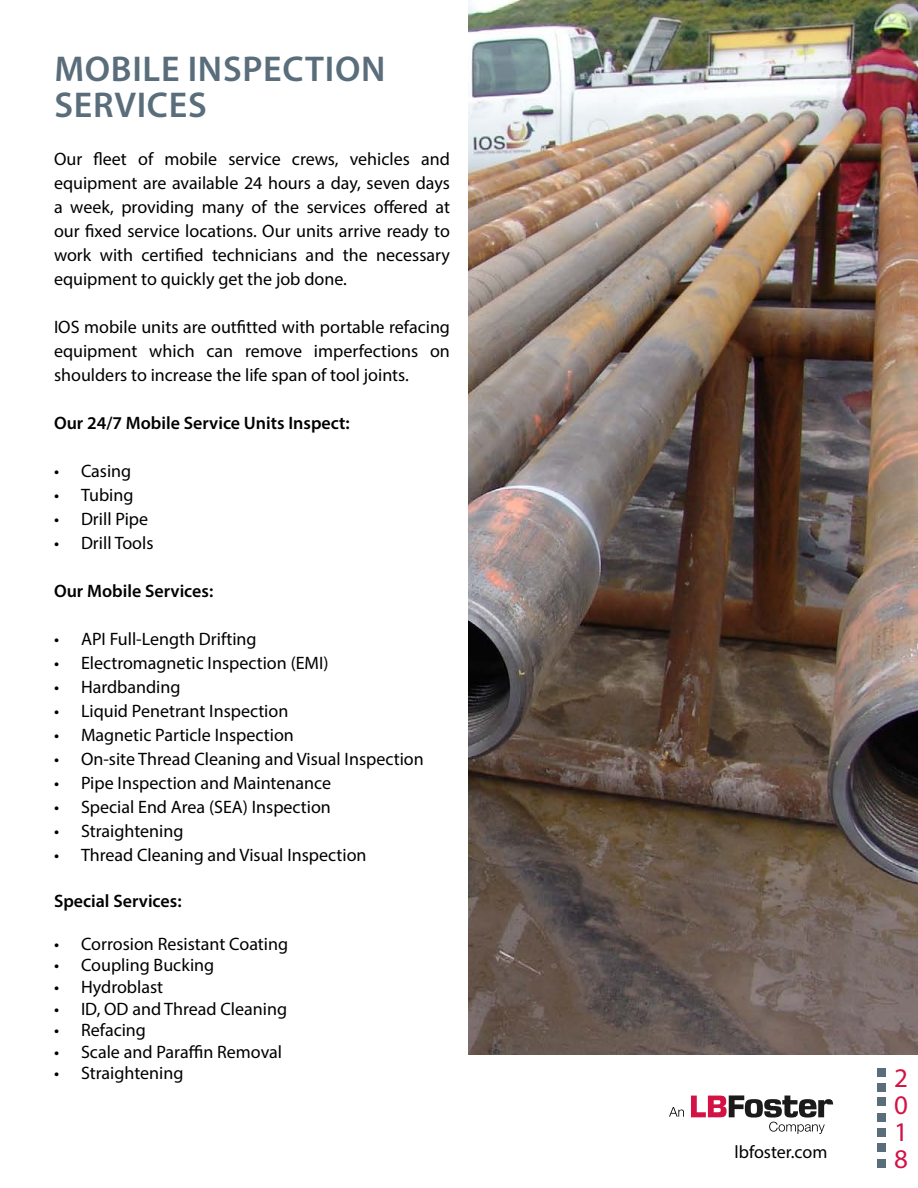
<style>
.page{position:relative;width:918px;height:1188px;background:#fff}
.page>*{position:absolute;margin:0;border:0;box-sizing:border-box;transform-origin:0 0}
.t1{font:600 36px/36px "Myriad Pro";letter-spacing:.02em;color:#5a6d7b}
.t2{font:27px/27px "Myriad Pro";color:#d31245;text-align:justify}
.t3{font:18px/24px "Myriad Pro";color:#000;text-align:justify}
.t4{font:600 18px "Myriad Pro";color:#000}
</style>
<div class="page">
<img style="left:468px;top:0;width:450px;height:1054px">
<svg style="left:669px;top:1107px;width:15px;height:10px"></svg>
<svg style="left:691px;top:1095px;width:142px;height:39px"></svg>
<div style="left:877px;top:1083px;width:8px;height:8px;background:#5a6d7b"></div>
<div style="left:877px;top:1097px;width:8px;height:9px;background:#5a6d7b"></div>
<div style="left:877px;top:1113px;width:8px;height:8px;background:#5a6d7b"></div>
<div style="left:877px;top:1128px;width:8px;height:9px;background:#5a6d7b"></div>
<div style="left:877px;top:1144px;width:8px;height:8px;background:#5a6d7b"></div>
<div style="left:877px;top:1159px;width:8px;height:9px;background:#5a6d7b"></div>
<div style="left:877px;top:1068px;width:8px;height:9px;background:#5a6d7b"></div>
<h1 class="t1" style="left:54px;top:50px;width:333px">MOBILE INSPECTION<br>SERVICES</h1>
<p class="t3" style="left:54px;top:147px;width:398px">Our fleet of mobile service crews, vehicles and equipment are available 24 hours a day, seven days a week, providing many of the services offered at our fixed service locations. Our units arrive ready to work with certified technicians and the necessary equipment to quickly get the job done.</p>
<p class="t3" style="left:54px;top:315px;width:398px">IOS mobile units are outfitted with portable refacing equipment which can remove imperfections on shoulders to increase the life span of tool joints.</p>
<p class="t4" style="left:54px;top:411px;width:297px">Our 24/7 Mobile Service Units Inspect:</p>
<p class="t3" style="left:54px;top:459px;width:79px">• Casing</p>
<p class="t3" style="left:54px;top:483px;width:81px">• Tubing</p>
<p class="t3" style="left:54px;top:507px;width:96px">• Drill Pipe</p>
<p class="t3" style="left:54px;top:531px;width:101px">• Drill Tools</p>
<p class="t4" style="left:54px;top:579px;width:161px">Our Mobile Services:</p>
<p class="t3" style="left:54px;top:627px;width:204px">• API Full-Length Drifting</p>
<p class="t3" style="left:54px;top:651px;width:276px">• Electromagnetic Inspection (EMI)</p>
<p class="t3" style="left:54px;top:675px;width:128px">• Hardbanding</p>
<p class="t3" style="left:54px;top:699px;width:236px">• Liquid Penetrant Inspection</p>
<p class="t3" style="left:54px;top:723px;width:241px">• Magnetic Particle Inspection</p>
<p class="t3" style="left:54px;top:747px;width:371px">• On-site Thread Cleaning and Visual Inspection</p>
<p class="t3" style="left:54px;top:771px;width:279px">• Pipe Inspection and Maintenance</p>
<p class="t3" style="left:54px;top:795px;width:278px">• Special End Area (SEA) Inspection</p>
<p class="t3" style="left:54px;top:819px;width:131px">• Straightening</p>
<p class="t3" style="left:54px;top:843px;width:314px">• Thread Cleaning and Visual Inspection</p>
<p class="t4" style="left:54px;top:889px;width:129px">Special Services:</p>
<p class="t3" style="left:54px;top:931px;width:236px">• Corrosion Resistant Coating</p>
<p class="t3" style="left:54px;top:953px;width:162px">• Coupling Bucking</p>
<p class="t3" style="left:54px;top:975px;width:111px">• Hydroblast</p>
<p class="t3" style="left:54px;top:996px;width:235px">• ID, OD and Thread Cleaning</p>
<p class="t3" style="left:54px;top:1018px;width:94px">• Refacing</p>
<p class="t3" style="left:54px;top:1039px;width:230px">• Scale and Paraffin Removal</p>
<p class="t3" style="left:54px;top:1061px;width:131px">• Straightening</p>
<p class="t3" style="left:735px;top:1140px;width:94px">lbfoster.com</p>
<h2 class="t2" style="left:894px;top:1064px;width:15px">2<br>0<br>1<br>8</h2>
</div>
